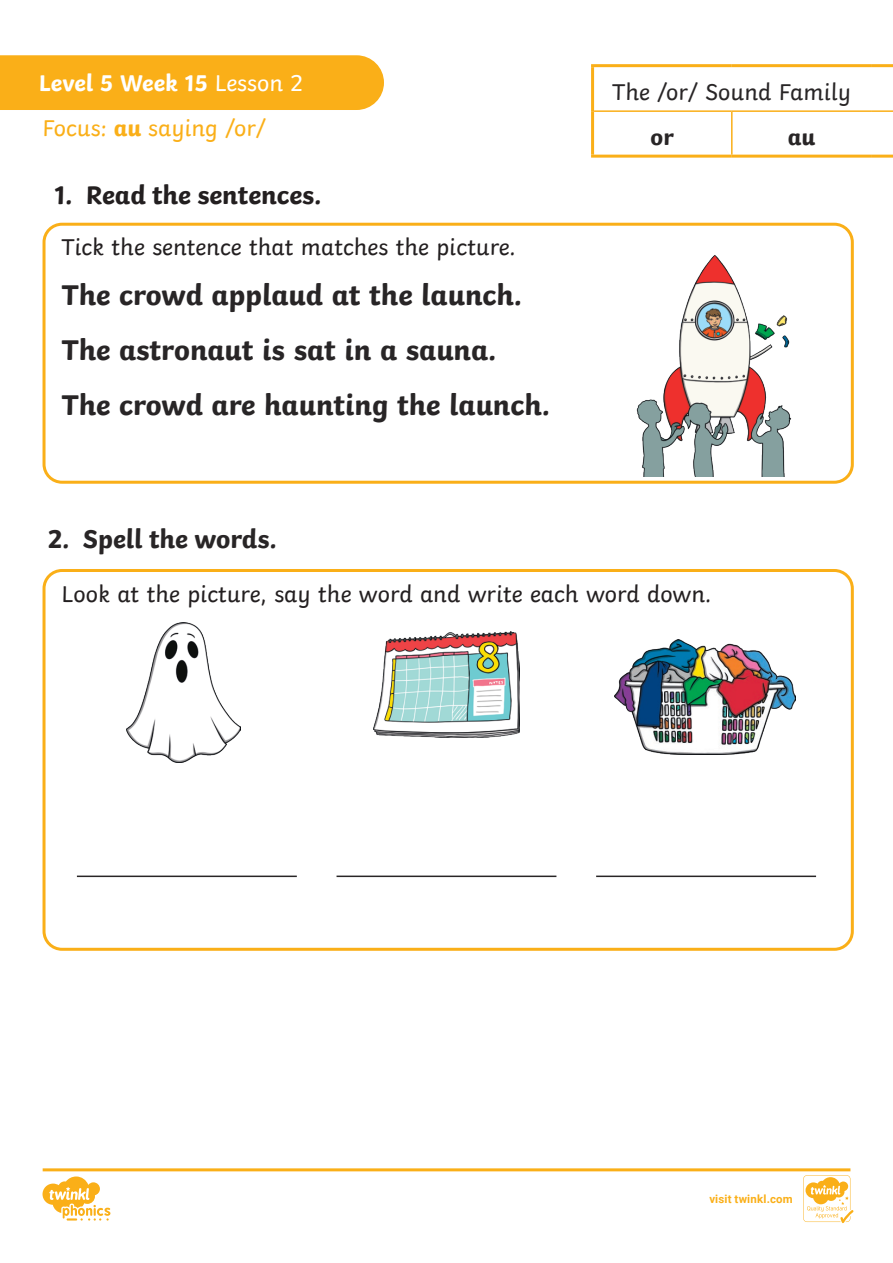
<style>
.page{position:relative;width:893px;height:1263px;background:#fff}
.page>*{position:absolute;margin:0;border:0;box-sizing:border-box;transform-origin:0 0}
.KS1_Body_Copy{font:700 30px "Twinkl";color:#282526}
.t1{font:700 27px "Twinkl";color:#231f20}
.t2{font:700 27px "Twinkl";color:#282526}
.t3{font:24px "Twinkl";color:#231f20}
.t4{font:700 24px "Twinkl";color:#fff}
.t5{font:24px "Twinkl";color:#faaf18}
.KS1_Body_Copy-2{font:24px "Twinkl";color:#282526}
.KS1_Body_Copy-3{font:700 24px "Twinkl";color:#282526}
.t6{font:700 11.4px "Roboto";letter-spacing:.02em;color:#faaf18}
.s1{font-weight:400}
.s2{font-weight:700}
</style>
<div class="page">
<svg style="left:43px;top:1168px;width:810px;height:55px"></svg>
<div style="left:43px;top:223px;width:811px;height:261px;border:3px solid #faaf18;border-radius:18px"></div>
<div style="left:43px;top:569px;width:811px;height:382px;border:3px solid #faaf18;border-radius:18px"></div>
<hr style="left:77px;top:875px;width:220px;height:2px;background:#282526">
<hr style="left:337px;top:875px;width:219px;height:2px;background:#282526">
<hr style="left:596px;top:875px;width:220px;height:2px;background:#282526">
<img style="left:374px;top:632px;width:145px;height:106px">
<img style="left:126px;top:623px;width:114px;height:139px">
<img style="left:615px;top:640px;width:180px;height:114px">
<div style="left:0;top:55px;width:384px;height:55px;background:#faaf18"></div>
<hr style="left:594px;top:110px;width:138px;height:2px;background:#faaf18">
<hr style="left:732px;top:110px;width:139px;height:2px;background:#faaf18">
<hr style="left:731px;top:112px;width:2px;height:43px;background:#faaf18">
<hr style="left:871px;top:110px;width:22px;height:2px;background:#faaf18">
<hr style="left:591px;top:64px;width:141px;height:3px;background:#faaf18">
<hr style="left:591px;top:67px;width:3px;height:44px;background:#faaf18">
<hr style="left:732px;top:64px;width:139px;height:3px;background:#faaf18">
<hr style="left:871px;top:64px;width:22px;height:3px;background:#faaf18">
<hr style="left:591px;top:111px;width:3px;height:44px;background:#faaf18">
<hr style="left:591px;top:155px;width:141px;height:3px;background:#faaf18">
<hr style="left:732px;top:155px;width:139px;height:3px;background:#faaf18">
<hr style="left:871px;top:155px;width:22px;height:3px;background:#faaf18">
<img style="left:636px;top:255px;width:156px;height:221px">
<p class="t4" style="left:39px;top:63px;width:266px">Level 5 Week 15 <span class="s1">Lesson 2</span></p>
<p class="t5" style="left:43px;top:110px;width:225px">Focus: <span class="s2">au</span> saying /or/</p>
<p class="t1" style="left:54px;top:172px;width:269px">1. Read the sentences.</p>
<p class="t3" style="left:62px;top:228px;width:456px">Tick the sentence that matches the picture.</p>
<p class="KS1_Body_Copy" style="left:62px;top:270px;width:462px">The crowd applaud at the launch.</p>
<p class="KS1_Body_Copy" style="left:62px;top:325px;width:437px">The astronaut is sat in a sauna.</p>
<p class="KS1_Body_Copy" style="left:62px;top:380px;width:490px">The crowd are haunting the launch.</p>
<p class="t2" style="left:48px;top:516px;width:230px">2. Spell the words.</p>
<p class="KS1_Body_Copy-2" style="left:612px;top:73px;width:241px">The /or/ Sound Family</p>
<p class="KS1_Body_Copy-3" style="left:651px;top:117px;width:25px">or</p>
<p class="KS1_Body_Copy-3" style="left:788px;top:117px;width:29px">au</p>
<p class="t3" style="left:62px;top:576px;width:651px">Look at the picture, say the word and write each word down.</p>
<p class="t6" style="left:709px;top:1191px;width:85px">visit twinkl.com</p>
</div>
